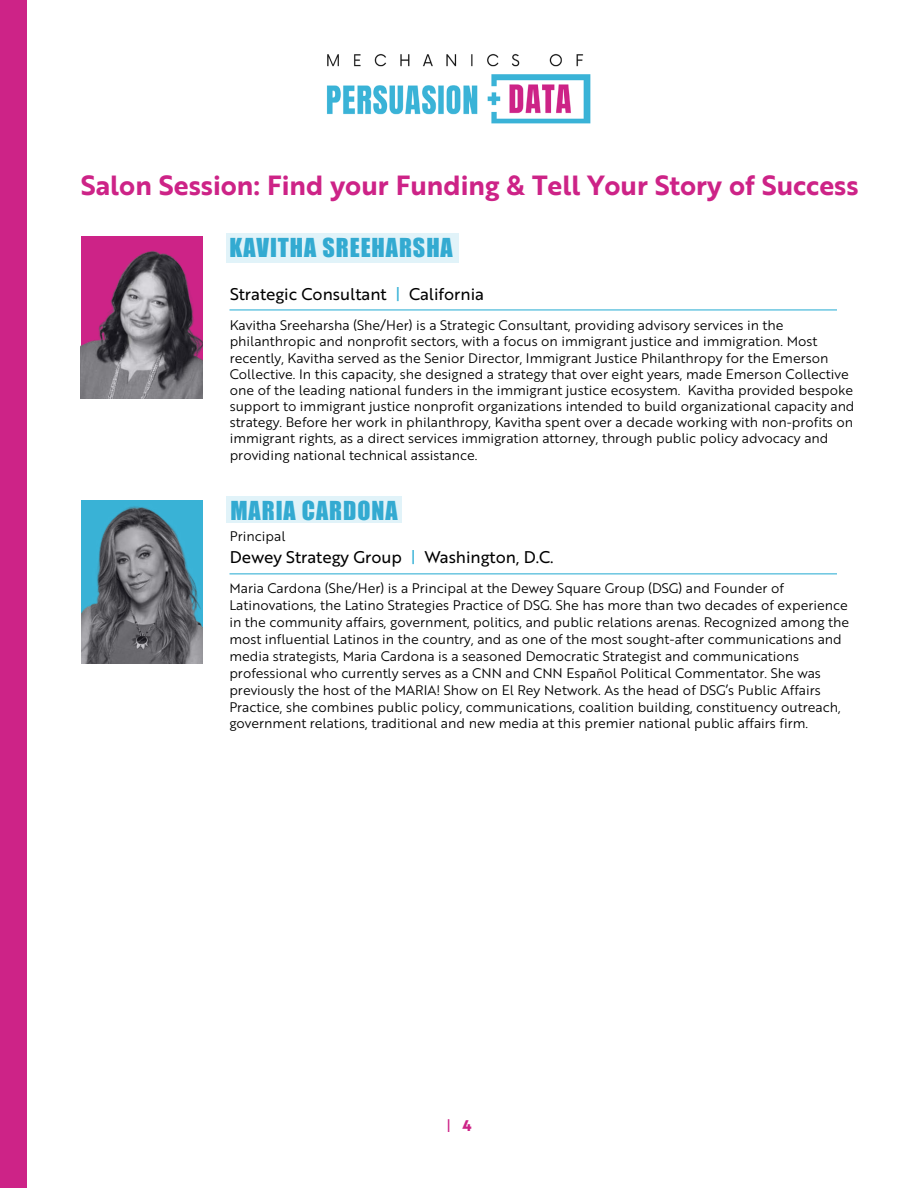
<style>
.page{position:relative;width:918px;height:1188px;background:#fff}
.page>*{position:absolute;margin:0;border:0;box-sizing:border-box;transform-origin:0 0}
.t1{font:27px "Brother 1816 Bold";color:#cd2387}
.t2{font:24px "Impact";letter-spacing:.04em;color:#3ab3d7}
.t3{font:16.5px "Brother 1816 Regular";color:#000}
.t4{font:15px "Brother 1816 Regular";color:#cd2387}
.t5{font:13.5px/16.2px "Brother 1816 Book";color:#000}
.s1{color:#3ab3d7}
.s2{font-family:"Brother 1816 Extra";font-weight:700}
</style>
<div class="page">
<div style="left:0;top:0;width:27px;height:1188px;background:#cd2387"></div>
<img style="left:326px;top:54px;width:265px;height:70px">
<div style="left:81px;top:236px;width:122px;height:162px;background:#cd2387"></div>
<div style="left:226px;top:233px;width:233px;height:30px;background:#e1f3f9"></div>
<hr style="left:230px;top:309px;width:607px;height:1px;background:#3ab3d7">
<hr style="left:230px;top:573px;width:607px;height:1px;background:#3ab3d7">
<div style="left:226px;top:496px;width:175px;height:27px;background:#e1f3f9"></div>
<img style="left:81px;top:500px;width:121px;height:163px">
<img style="left:81px;top:251px;width:121px;height:148px">
<h1 class="t1" style="left:81px;top:165px;width:779px">Salon Session: Find your Funding &amp; Tell Your Story of Success</h1>
<h2 class="t2" style="left:230px;top:229px;width:225px">KAVITHA SREEHARSHA</h2>
<p class="t3" style="left:230px;top:282px;width:256px">Strategic Consultant <span class="s1">|</span> California</p>
<p class="t5" style="left:230px;top:317px;width:626px">Kavitha Sreeharsha (She/Her) is a Strategic Consultant, providing advisory services in the philanthropic and nonprofit sectors, with a focus on immigrant justice and immigration. Most recently, Kavitha served as the Senior Director, Immigrant Justice Philanthropy for the Emerson Collective. In this capacity, she designed a strategy that over eight years, made Emerson Collective one of the leading national funders in the immigrant justice ecosystem. Kavitha provided bespoke support to immigrant justice nonprofit organizations intended to build organizational capacity and strategy. Before her work in philanthropy, Kavitha spent over a decade working with non-profits on immigrant rights, as a direct services immigration attorney, through public policy advocacy and providing national technical assistance.</p>
<h2 class="t2" style="left:230px;top:492px;width:169px">MARIA CARDONA</h2>
<p class="t5" style="left:230px;top:527px;width:57px">Principal</p>
<p class="t3" style="left:230px;top:545px;width:325px">Dewey Strategy Group <span class="s1">|</span> Washington, D.C.</p>
<p class="t5" style="left:229px;top:580px;width:621px;line-height:16.8px">Maria Cardona (She/Her) is a Principal at the Dewey Square Group (DSG) and Founder of Latinovations, the Latino Strategies Practice of DSG. She has more than two decades of experience in the community affairs, government, politics, and public relations arenas. Recognized among the most influential Latinos in the country, and as one of the most sought-after communications and media strategists, Maria Cardona is a seasoned Democratic Strategist and communications professional who currently serves as a CNN and CNN Español Political Commentator. She was previously the host of the MARIA! Show on El Rey Network. As the head of DSG’s Public Affairs Practice, she combines public policy, communications, coalition building, constituency outreach, government relations, traditional and new media at this premier national public affairs firm.</p>
<p class="t4" style="left:447px;top:1115px;width:27px">| <span class="s2">4</span></p>
</div>
